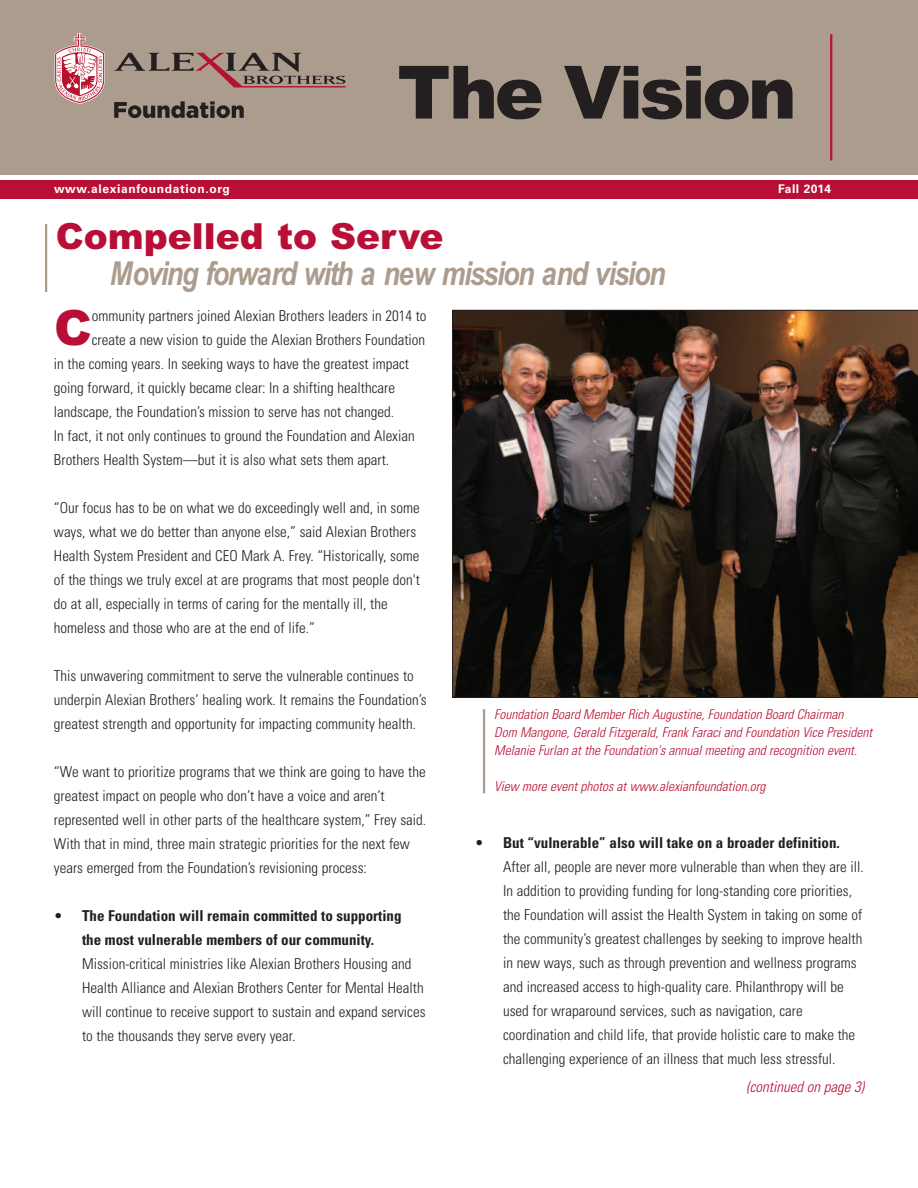
<style>
.page{position:relative;width:918px;height:1188px;background:#fff}
.page>*{position:absolute;margin:0;border:0;box-sizing:border-box;transform-origin:0 0}
.t1{font:900 73.5px "Arial";letter-spacing:-.045em;color:#231f20}
.t2{font:900 48.6px "Arial";color:#b90f36}
.t3{font:900 36px "Arial";color:#b90f36}
.t4{font:italic 700 33px "Arial Narrow";letter-spacing:-.045em;color:#ac9c8e}
.t5{font:300 condensed 15px/24px "Univers";color:#231f20}
.t6{font:700 condensed 15px/24px "Univers";color:#231f20;text-align:center}
.t7{font:italic 300 condensed 15px "Univers";color:#b90f36}
.t8{font:italic 300 condensed 13.5px/18px "Univers";color:#b90f36}
.t9{font:700 12px "Univers";letter-spacing:.055em;color:#fff}
.s1{font-weight:300}
.s2{font-weight:700}
</style>
<div class="page">
<hr style="left:45px;top:224px;width:2px;height:68px;background:#ac9c8e">
<img style="left:452px;top:310px;width:466px;height:388px">
<hr style="left:483px;top:709px;width:2px;height:84px;background:#ac9c8e">
<div style="left:0;top:0;width:918px;height:175px;background:#ac9c8e"></div>
<hr style="left:830px;top:34px;width:2px;height:127px;background:#b90f36">
<div style="left:0;top:180px;width:918px;height:19px;background:#b90f36"></div>
<svg style="left:55px;top:33px;width:50px;height:71px"></svg>
<svg style="left:114px;top:53px;width:232px;height:34px"></svg>
<svg style="left:114px;top:101px;width:130px;height:17px"></svg>
<h1 class="t1" style="left:398px;top:50px;width:401px">The Vision</h1>
<p class="t9" style="left:54px;top:184px;width:177px">www.alexianfoundation.org</p>
<p class="t9" style="left:778px;top:184px;width:54px">Fall 2014</p>
<h3 class="t3" style="left:56px;top:216px;width:389px">Compelled to Serve</h3>
<h3 class="t4" style="left:110px;top:255px;width:557px">Moving forward with a new mission and vision</h3>
<h2 class="t2" style="left:54px;top:300px;width:39px">C</h2>
<p class="t5" style="left:92px;top:305px;width:336px">ommunity partners joined Alexian Brothers leaders in 2014 to</p>
<p class="t5" style="left:92px;top:329px;width:335px">create a new vision to guide the Alexian Brothers Foundation</p>
<p class="t5" style="left:54px;top:353px;width:357px">in the coming years. In seeking ways to have the greatest impact</p>
<p class="t5" style="left:54px;top:377px;width:343px">going forward, it quickly became clear: In a shifting healthcare</p>
<p class="t5" style="left:54px;top:401px;width:342px">landscape, the Foundation’s mission to serve has not changed.</p>
<p class="t5" style="left:54px;top:425px;width:362px">In fact, it not only continues to ground the Foundation and Alexian</p>
<p class="t5" style="left:54px;top:449px;width:337px">Brothers Health System—but it is also what sets them apart.</p>
<p class="t5" style="left:54px;top:497px;width:367px">“Our focus has to be on what we do exceedingly well and, in some ways, what we do better than anyone else,” said Alexian Brothers Health System President and CEO Mark A. Frey. “Historically, some of the things we truly excel at are programs that most people don't do at all, especially in terms of caring for the mentally ill, the homeless and those who are at the end of life.”</p>
<p class="t5" style="left:54px;top:665px;width:374px">This unwavering commitment to serve the vulnerable continues to underpin Alexian Brothers’ healing work. It remains the Foundation’s greatest strength and opportunity for impacting community health.</p>
<p class="t5" style="left:54px;top:761px;width:374px">“We want to prioritize programs that we think are going to have the greatest impact on people who don’t have a voice and aren’t represented well in other parts of the healthcare system,” Frey said.<br>With that in mind, three main strategic priorities for the next few years emerged from the Foundation’s revisioning process:</p>
<p class="t6" style="left:54px;top:905px;width:349px"><span class="s1">•</span> The Foundation will remain committed to supporting the most vulnerable members of our community.</p>
<p class="t5" style="left:82px;top:953px;width:345px">Mission-critical ministries like Alexian Brothers Housing and Health Alliance and Alexian Brothers Center for Mental Health will continue to receive support to sustain and expand services to the thousands they serve every year.</p>
<p class="t8" style="left:494px;top:707px;width:379px">Foundation Board Member Rich Augustine, Foundation Board Chairman<br>Dom Mangone, Gerald Fitzgerald, Frank Faraci and Foundation Vice President<br>Melanie Furlan at the Foundation's annual meeting and recognition event.</p>
<p class="t8" style="left:494px;top:779px;width:273px">View more event photos at www.alexianfoundation.org</p>
<p class="t5" style="left:503px;top:832px;width:362px;text-indent:-28px">• <span class="s2">But “vulnerable” also will take on a broader definition.<br></span>After all, people are never more vulnerable than when they are ill.<br>In addition to providing funding for long-standing core priorities, the Foundation will assist the Health System in taking on some of the community’s greatest challenges by seeking to improve health in new ways, such as through prevention and wellness programs and increased access to high-quality care. Philanthropy will be used for wraparound services, such as navigation, care coordination and child life, that provide holistic care to make the challenging experience of an illness that much less stressful.</p>
<p class="t7" style="left:746px;top:1081px;width:119px">(continued on page 3)</p>
</div>
